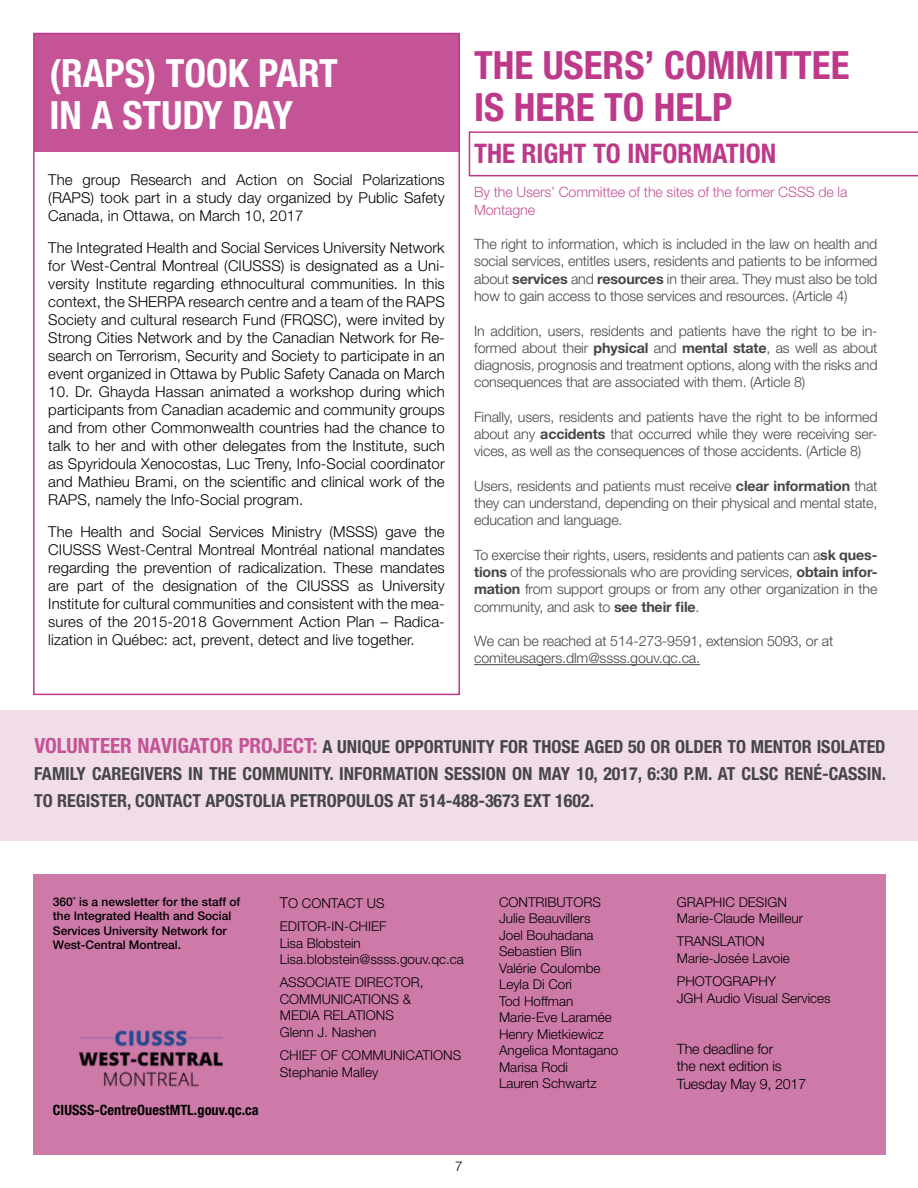
<style>
.page{position:relative;width:918px;height:1188px;background:#fff}
.page>*{position:absolute;margin:0;border:0;box-sizing:border-box;transform-origin:0 0}
.t1{font:700 condensed 39px/42px "Helvetica Neue LT Std";color:#be398a}
.t2{font:700 condensed 39px/42px "Helvetica Neue LT Std";color:#fff}
.t3{font:700 condensed 27px "Helvetica Neue LT Std";color:#be398a}
.t4{font:700 condensed 18px/27px "Helvetica Neue LT Std";color:#464547}
.t5{font:300 15px/18px "Helvetica Neue LT Std";letter-spacing:.005em;color:#000;text-align:justify}
.t6{font:300 14.25px/17.2px "Helvetica Neue LT Std";letter-spacing:-.01em;color:#464547;text-align:justify}
.t7{font:300 14.25px/17.2px "Helvetica Neue LT Std";letter-spacing:-.01em;color:#c45495}
.t8{font:300 14.25px/17.2px "Helvetica Neue LT Std";letter-spacing:-.01em;color:#000}
.t9{font:700 condensed 14.25px "Helvetica Neue LT Std";color:#000}
.t10{font:300 13.5px/16.5px "Helvetica Neue LT Std";color:#000}
.t11{font:500 12px/14.5px "Helvetica Neue LT Std";color:#000}
.s1{font-weight:700}
.s2{font-size:21px;color:#c45495}
.s3{font-size:15px}
</style>
<div class="page">
<div style="left:0;top:710px;width:918px;height:131px;background:#f0dde8"></div>
<div style="left:33px;top:874px;width:853px;height:281px;background:#ce7aa9"></div>
<div style="left:34px;top:34px;width:425px;height:118px;background:#c45495"></div>
<hr style="left:474px;top:664px;width:226px;height:1px;background:#464547">
<div style="left:33px;top:33px;width:427px;height:662px;border:2px solid #be398a"></div>
<svg style="left:469px;top:131px;width:449px;height:45px"></svg>
<img style="left:79px;top:1030px;width:144px;height:57px">
<h1 class="t2" style="left:50px;top:51px;width:33px">(RAPS</h1>
<h1 class="t2" style="left:50px;top:51px;width:290px;text-indent:95px">) TOO K PART<br>IN A STUDY DAY</h1>
<p class="t5" style="left:48px;top:171px;width:398px">The group Research and Action on Social Polarizations (RAPS) took part in a study day organized by Public Safety Canada, in Ottawa, on March 10, 2017</p>
<p class="t5" style="left:48px;top:238px;width:398px">The Integrated Health and Social Services University Network for West-Central Montreal (CIUSSS) is designated as a Uni&shy;versity Institute regarding ethnocultural communities. In this context, the SHERPA research centre and a team of the RAPS Society and cultural research Fund (FRQSC), were invited by Strong Cities Network and by the Canadian Network for Re&shy;search on Terrorism, Security and Society to participate in an event organized in Ottawa by Public Safety Canada on March</p>
<p class="t5" style="left:48px;top:382px;width:398px">10. Dr. Ghayda Hassan animated a workshop during which participants from Canadian academic and community groups and from other Commonwealth countries had the chance to talk to her and with other delegates from the Institute, such as Spyridoula Xenocostas, Luc Treny, Info-Social coordinator and Mathieu Brami, on the scientific and clinical work of the RAPS, namely the Info-Social program.</p>
<p class="t5" style="left:48px;top:522px;width:398px">The Health and Social Services Ministry (MSSS) gave the CIUSSS West-Central Montreal Montréal national mandates regarding the prevention of radicalization. These mandates are part of the designation of the CIUSSS as University Institute for cultural communities and consistent with the mea&shy;sures of the 2015-2018 Government Action Plan – Radica&shy;lization in Québec: act, prevent, detect and live together.</p>
<h1 class="t1" style="left:474px;top:44px;width:377px">THE USERS’ COMMITTEE<br>IS HERE TO HELP</h1>
<h2 class="t3" style="left:474px;top:137px;width:287px">THE RIGHT TO INFORMATION</h2>
<p class="t7" style="left:474px;top:183px;width:375px">By the Users’ Committee of the sites of the former CSSS de la<br>Montagne</p>
<p class="t6" style="left:474px;top:235px;width:405px">The right to information, which is included in the law on health and social services, entitles users, residents and patients to be informed about <span class="s1">services</span> and <span class="s1">resources</span> in their area. They must also be told how to gain access to those services and resources. (Article 4)</p>
<p class="t6" style="left:474px;top:322px;width:405px">In addition, users, residents and patients have the right to be in&shy;formed about their <span class="s1">physical</span> and <span class="s1">mental state</span>, as well as about diagnosis, prognosis and treatment options, along with the risks and consequences that are associated with them. (Article 8)</p>
<p class="t6" style="left:474px;top:408px;width:405px">Finally, users, residents and patients have the right to be informed about any <span class="s1">accidents</span> that occurred while they were receiving ser&shy;vices, as well as the consequences of those accidents. (Article 8)</p>
<p class="t6" style="left:474px;top:477px;width:405px">Users, residents and patients must receive <span class="s1">clear information</span> that they can understand, depending on their physical and mental state, education and language.</p>
<p class="t6" style="left:474px;top:546px;width:405px">To exercise their rights, users, residents and patients can a<span class="s1">sk ques&shy;tions</span> of the professionals who are providing services, <span class="s1">obtain infor&shy;mation</span> from support groups or from any other organization in the community, and ask to <span class="s1">see their file</span>.</p>
<p class="t6" style="left:474px;top:632px;width:361px">We can be reached at 514-273-9591, extension 5093, or at comiteusagers.dlm@ssss.gouv.qc.ca.</p>
<p class="t4" style="left:34px;top:733px;width:853px"><span class="s2">VOLUNTEER NAVIGATOR PROJECT:</span> A UNIQUE OPPORTUNITY FOR THOSE AGED 50 OR OLDER TO MENTOR ISOLATED<br>FAMILY CAREGIVERS IN THE COMMUNITY. INFORMATION SESSION ON MAY 10, 2017, 6:30 P.M. AT CLSC</p>
<p class="t4" style="left:785px;top:760px;width:103px">RENÉ-CASSIN.</p>
<p class="t4" style="left:34px;top:787px;width:561px">TO REGISTER, CONTACT APOSTOLIA PETROPOULOS AT 514-488-3673 EXT 1602.</p>
<p class="t11" style="left:53px;top:894px;width:189px">360˚ is a newsletter for the staff of the Integrated Health and Social<br>Services University Network for<br>West-Central Montreal.</p>
<p class="t10" style="left:677px;top:893px;width:19px">Graphic</p>
<p class="t10" style="left:499px;top:893px;width:121px">Contributors<br>Julie Beauvillers<br>Joel Bouhadana<br>Sebastien Blin<br>Valérie Coulombe<br>Leyla Di Cori<br>Tod Hoffman<br>Marie-Eve Laramée<br>Henry Mietkiewicz<br>Angelica Montagano<br>Marisa Rodi<br>Lauren Schwartz</p>
<p class="t10" style="left:677px;top:893px;width:128px;text-indent:62px">Design<br>Marie-Claude Meilleur</p>
<p class="t10" style="left:677px;top:933px;width:115px">Translation<br>Marie-Josée Lavoie</p>
<p class="t10" style="left:677px;top:973px;width:155px">Photography<br>JGH Audio Visual Services</p>
<p class="t10" style="left:280px;top:894px;width:42px"><span class="s3">T</span>o Contact</p>
<p class="t10" style="left:367px;top:894px;width:17px">Us</p>
<p class="t10" style="left:280px;top:918px;width:17px">Editor</p>
<p class="t10" style="left:280px;top:918px;width:186px;text-indent:47px">-in-Chief<br>Lisa Blobstein<br>Lisa.blobstein@ssss.gouv.qc.ca</p>
<p class="t10" style="left:280px;top:974px;width:18px">Associate</p>
<p class="t10" style="left:355px;top:974px;width:19px">Director</p>
<p class="t10" style="left:420px;top:974px;width:5px">,</p>
<p class="t10" style="left:280px;top:990px;width:19px">Communications</p>
<p class="t10" style="left:403px;top:990px;width:10px">&amp;</p>
<p class="t10" style="left:280px;top:1007px;width:20px">Media</p>
<p class="t10" style="left:280px;top:1007px;width:98px;text-align:center">Relations<br>Glenn J. Nashen</p>
<p class="t10" style="left:280px;top:1047px;width:18px">Chief</p>
<p class="t8" style="left:677px;top:1040px;width:131px">The deadline for<br>the next edition is<br>Tuesday May 9, 2017</p>
<p class="t10" style="left:280px;top:1047px;width:100px;text-indent:41px">of Communications<br>Stephanie Malley</p>
<p class="t9" style="left:53px;top:1101px;width:8px">CIUSSS</p>
<p class="t9" style="left:95px;top:1101px;width:166px">-CENTREOUESTMTL.GOUV.QC.CA</p>
<p class="t10" style="left:455px;top:1158px;width:9px">7</p>
</div>
